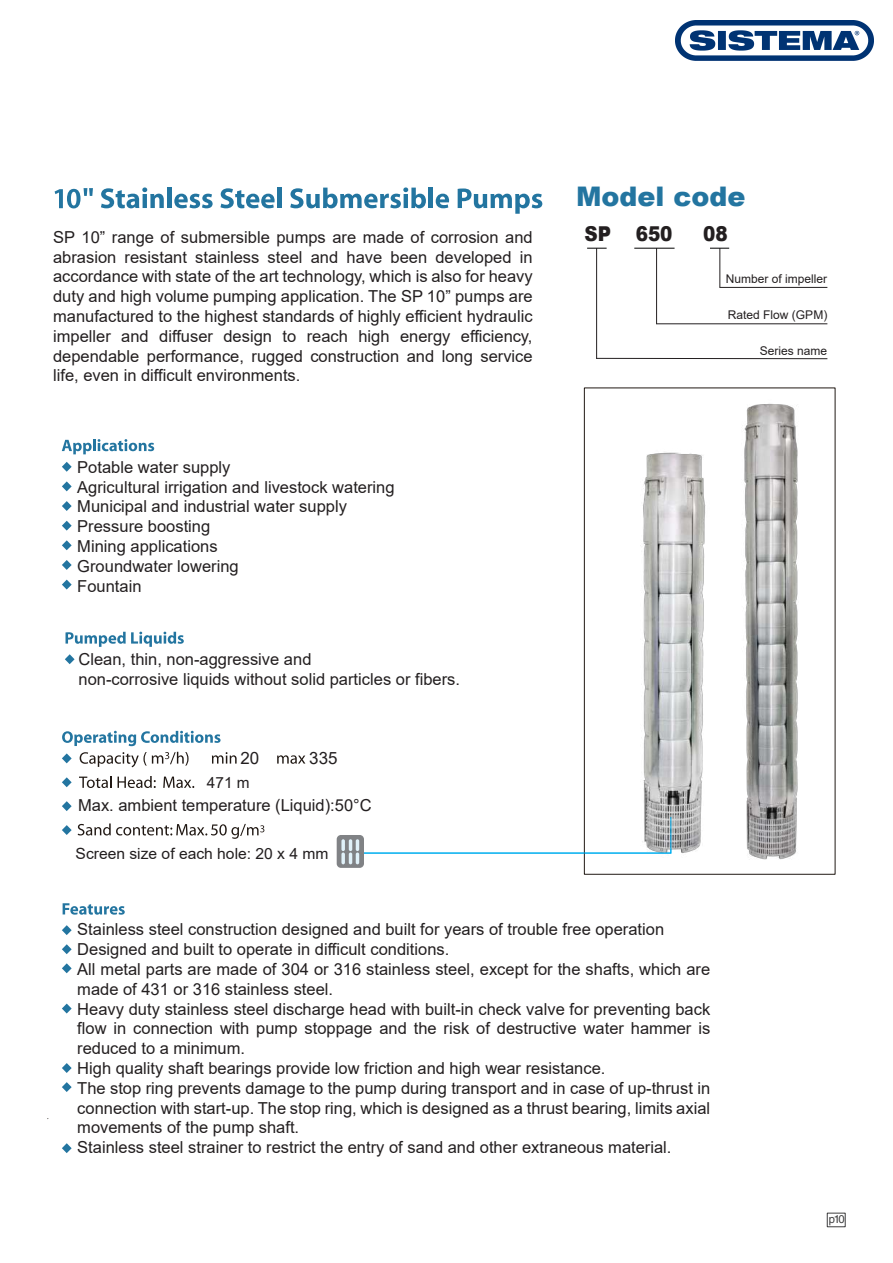
<style>
.page{position:relative;width:893px;height:1263px;background:#fff}
.page>*{position:absolute;margin:0;border:0;box-sizing:border-box;transform-origin:0 0}
.t1{font:900 27px "Arial";color:#2375a0}
.t2{font:900 20.55px "Arial";color:#231f20;scale:.9 1}
.t3{font:16.95px "Arial";color:#231f20}
.t4{font:16.5px/19.8px "Arial";color:#231f20}
.t5{font:15.45px "Arial";color:#231f20}
.t6{font:12px "Arial";color:#231f20}
.t7{font:11.25px "Helvetica LT";color:#3e3e3f}
</style>
<div class="page">
<div style="left:827px;top:1213px;width:18px;height:14px;border:1px solid #3e3e3f"></div>
<svg style="left:80px;top:752px;width:109px;height:15px"></svg>
<svg style="left:212px;top:752px;width:25px;height:11px"></svg>
<svg style="left:277px;top:755px;width:28px;height:9px"></svg>
<svg style="left:79px;top:776px;width:33px;height:12px"></svg>
<svg style="left:118px;top:776px;width:38px;height:12px"></svg>
<svg style="left:163px;top:777px;width:31px;height:11px"></svg>
<svg style="left:101px;top:187px;width:63px;height:21px"></svg>
<div style="left:167px;top:188px;width:5px;height:20px;background:#2375a0"></div>
<svg style="left:174px;top:194px;width:39px;height:14px"></svg>
<svg style="left:220px;top:188px;width:55px;height:20px"></svg>
<div style="left:277px;top:188px;width:5px;height:20px;background:#2375a0"></div>
<svg style="left:290px;top:187px;width:136px;height:21px"></svg>
<hr style="left:429px;top:188px;width:4px;height:20px;background:#2375a0">
<svg style="left:436px;top:194px;width:13px;height:14px"></svg>
<svg style="left:458px;top:188px;width:84px;height:26px"></svg>
<svg style="left:55px;top:188px;width:38px;height:20px"></svg>
<svg style="left:62px;top:731px;width:159px;height:15px"></svg>
<svg style="left:62px;top:753px;width:10px;height:10px"></svg>
<svg style="left:62px;top:777px;width:10px;height:10px"></svg>
<svg style="left:62px;top:801px;width:10px;height:10px"></svg>
<svg style="left:62px;top:825px;width:10px;height:10px"></svg>
<svg style="left:78px;top:823px;width:186px;height:16px"></svg>
<svg style="left:62px;top:439px;width:92px;height:15px"></svg>
<svg style="left:62px;top:462px;width:10px;height:10px"></svg>
<svg style="left:62px;top:481px;width:10px;height:10px"></svg>
<svg style="left:62px;top:501px;width:10px;height:10px"></svg>
<svg style="left:62px;top:521px;width:10px;height:10px"></svg>
<svg style="left:62px;top:540px;width:10px;height:10px"></svg>
<svg style="left:62px;top:560px;width:10px;height:10px"></svg>
<svg style="left:62px;top:580px;width:10px;height:9px"></svg>
<svg style="left:66px;top:632px;width:118px;height:15px"></svg>
<svg style="left:65px;top:654px;width:10px;height:10px"></svg>
<div style="left:337px;top:835px;width:27px;height:33px;background:#808285;border-radius:4px"></div>
<svg style="left:341px;top:839px;width:4px;height:12px"></svg>
<svg style="left:341px;top:852px;width:4px;height:12px"></svg>
<svg style="left:63px;top:903px;width:62px;height:12px"></svg>
<svg style="left:62px;top:925px;width:10px;height:10px"></svg>
<svg style="left:62px;top:963px;width:10px;height:10px"></svg>
<svg style="left:62px;top:944px;width:10px;height:10px"></svg>
<svg style="left:62px;top:1003px;width:10px;height:10px"></svg>
<svg style="left:62px;top:1063px;width:10px;height:10px"></svg>
<svg style="left:62px;top:1082px;width:10px;height:10px"></svg>
<svg style="left:62px;top:1143px;width:10px;height:10px"></svg>
<hr style="left:596px;top:248px;width:1px;height:111px;background:#231f20">
<hr style="left:596px;top:358px;width:231px;height:1px;background:#231f20">
<svg style="left:587px;top:248px;width:20px;height:1px"></svg>
<hr style="left:656px;top:248px;width:1px;height:76px;background:#231f20">
<hr style="left:657px;top:323px;width:170px;height:1px;background:#231f20">
<hr style="left:719px;top:248px;width:1px;height:39px;background:#231f20">
<hr style="left:719px;top:287px;width:108px;height:1px;background:#231f20">
<hr style="left:634px;top:248px;width:41px;height:1px;background:#030303">
<svg style="left:710px;top:248px;width:19px;height:1px"></svg>
<img style="left:712px;top:387px;width:113px;height:487px">
<img style="left:617px;top:408px;width:106px;height:467px">
<svg style="left:349px;top:816px;width:322px;height:48px"></svg>
<img style="left:675px;top:21px;width:198px;height:39px">
<p class="t4" style="left:53px;top:227px;width:481px;text-align:justify">SP 10” range of submersible pumps are made of corrosion and abrasion resistant stainless steel and have been developed in accordance with state of the art technology, which is also for heavy duty and high volume pumping application. The SP 10” pumps are manufactured to the highest standards of highly efficient hydraulic impeller and diffuser design to reach high energy efficiency, dependable performance, rugged construction and long service life, even in difficult environments.</p>
<p class="t4" style="left:77px;top:457px;width:319px">Potable water supply<br>Agricultural irrigation and livestock watering<br>Municipal and industrial water supply<br>Pressure boosting<br>Mining applications<br>Groundwater lowering<br>Fountain</p>
<p class="t4" style="left:79px;top:649px;width:383px">Clean, thin, non-aggressive and<br>non-corrosive liquids without solid particles or fibers.</p>
<p class="t3" style="left:240px;top:747px;width:20px">20</p>
<p class="t3" style="left:309px;top:747px;width:30px">335</p>
<p class="t5" style="left:207px;top:771px;width:44px">471 m</p>
<p class="t4" style="left:78px;top:795px;width:295px">Max. ambient temperature (Liquid):50°C</p>
<p class="t5" style="left:76px;top:843px;width:254px">Screen size of each hole: 20 x 4 mm</p>
<h1 class="t1" style="left:576px;top:176px;width:171px">Model code</h1>
<p class="t2" style="left:584px;top:218px;width:99px">SP 650</p>
<p class="t2" style="left:703px;top:218px;width:29px">08</p>
<p class="t6" style="left:726px;top:270px;width:103px">Number of impeller</p>
<p class="t6" style="left:728px;top:306px;width:101px">Rated Flow (GPM)</p>
<p class="t6" style="left:760px;top:342px;width:69px">Series name</p>
<p class="t4" style="left:77px;top:919px;width:634px">Stainless steel construction designed and built for years of trouble free operation Designed and built to operate in difficult conditions.<br>All metal parts are made of 304 or 316 stainless steel, except for the shafts, which are made of 431 or 316 stainless steel.<br>Heavy duty stainless steel discharge head with built-in check valve for preventing back flow in connection with pump stoppage and the risk of destructive water hammer is reduced to a minimum.<br>High quality shaft bearings provide low friction and high wear resistance.<br>The stop ring prevents damage to the pump during transport and in case of up-thrust in connection with start-up. The stop ring, which is designed as a thrust bearing, limits axial movements of the pump shaft.<br>Stainless steel strainer to restrict the entry of sand and other extraneous material.</p>
<p class="t7" style="left:829px;top:1212px;width:18px">p10</p>
</div>
